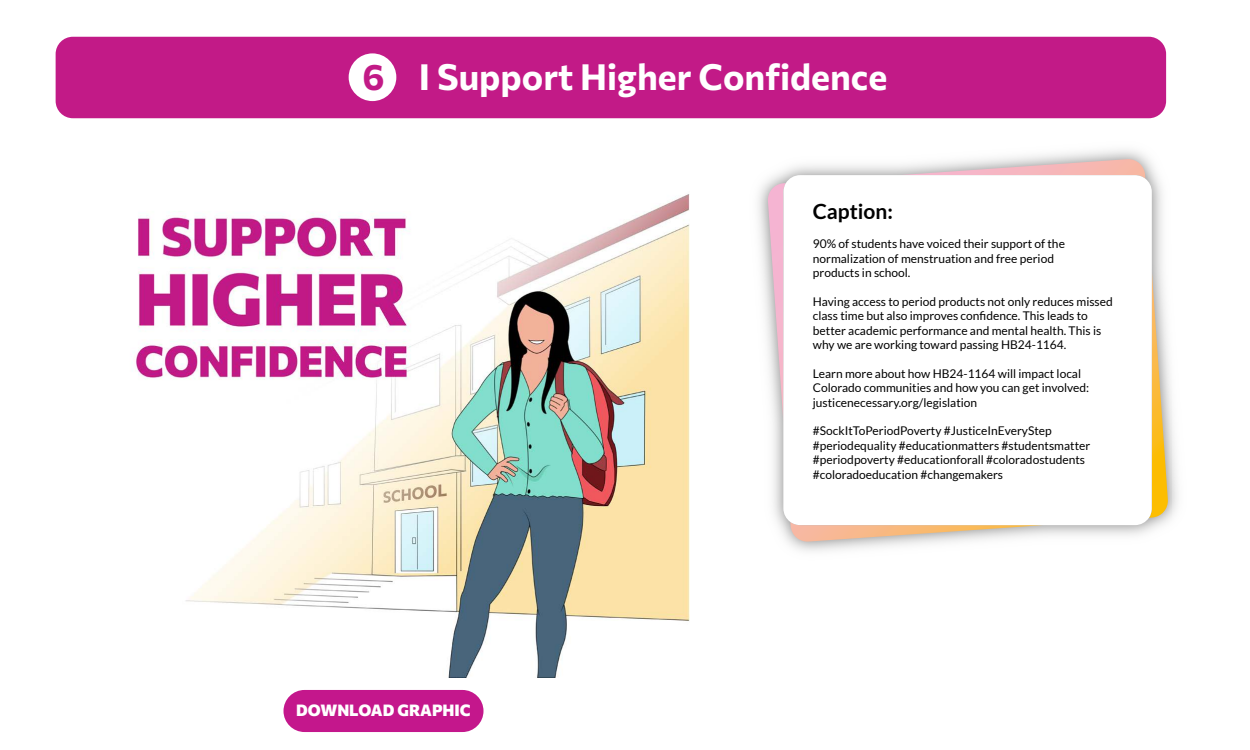
<style>
.page{position:relative;width:1250px;height:750px;background:#fff}
.page>*{position:absolute;margin:0;border:0;box-sizing:border-box;transform-origin:0 0}
.t1{font:700 36px "Commissioner";color:#fff}
.t2{font:700 21px "Lato";color:#000}
.t3{font:800 16px "Commissioner";color:#fff}
.t4{font:12px/14.4px "Lato";color:#000}
.s1{color:#c21a87}
</style>
<div class="page">
<img style="left:758px;top:150px;width:420px;height:401px">
<svg style="left:1152px;top:271px;width:16px;height:247px;background:#eaca7a"></svg>
<svg style="left:900px;top:159px;width:245px;height:16px;background:#eac9c9"></svg>
<svg style="left:790px;top:525px;width:253px;height:17px;background:#eacab0"></svg>
<svg style="left:767px;top:183px;width:16px;height:239px;background:#e8c9d6"></svg>
<svg style="left:783px;top:175px;width:369px;height:350px"></svg>
<img style="left:134px;top:194px;width:555px;height:483px">
<div style="left:56px;top:37px;width:1110px;height:81px;background:#c21a87;border-radius:17px"></div>
<div style="left:284px;top:690px;width:200px;height:42px;background:#c4178c;border-radius:21px"></div>
<div style="left:349px;top:53px;width:47px;height:48px;background:#fff;border-radius:50%"></div>
<h1 class="t1" style="left:362px;top:47px;width:526px"><span class="s1">6</span> I Support Higher Confidence</h1>
<h3 class="t3" style="left:296px;top:696px;width:176px">DOWNLOAD GRAPHIC</h3>
<h2 class="t2" style="left:813px;top:199px;width:82px">Caption:</h2>
<p class="t4" style="left:813px;top:237px;width:254px">90% of students have voiced their support of the normalization of menstruation and free period products in school.</p>
<p class="t4" style="left:813px;top:294px;width:301px">Having access to period products not only reduces missed class time but also improves confidence. This leads to better academic performance and mental health. This is why we are working toward passing HB24-1164.</p>
<p class="t4" style="left:813px;top:366px;width:278px">Learn more about how HB24-1164 will impact local<br>Colorado communities and how you can get involved: justicenecessary.org/legislation</p>
<p class="t4" style="left:813px;top:424px;width:279px">#SockItToPeriodPoverty #JusticeInEveryStep #periodequality #educationmatters #studentsmatter #periodpoverty #educationforall #coloradostudents #coloradoeducation #changemakers</p>
</div>
